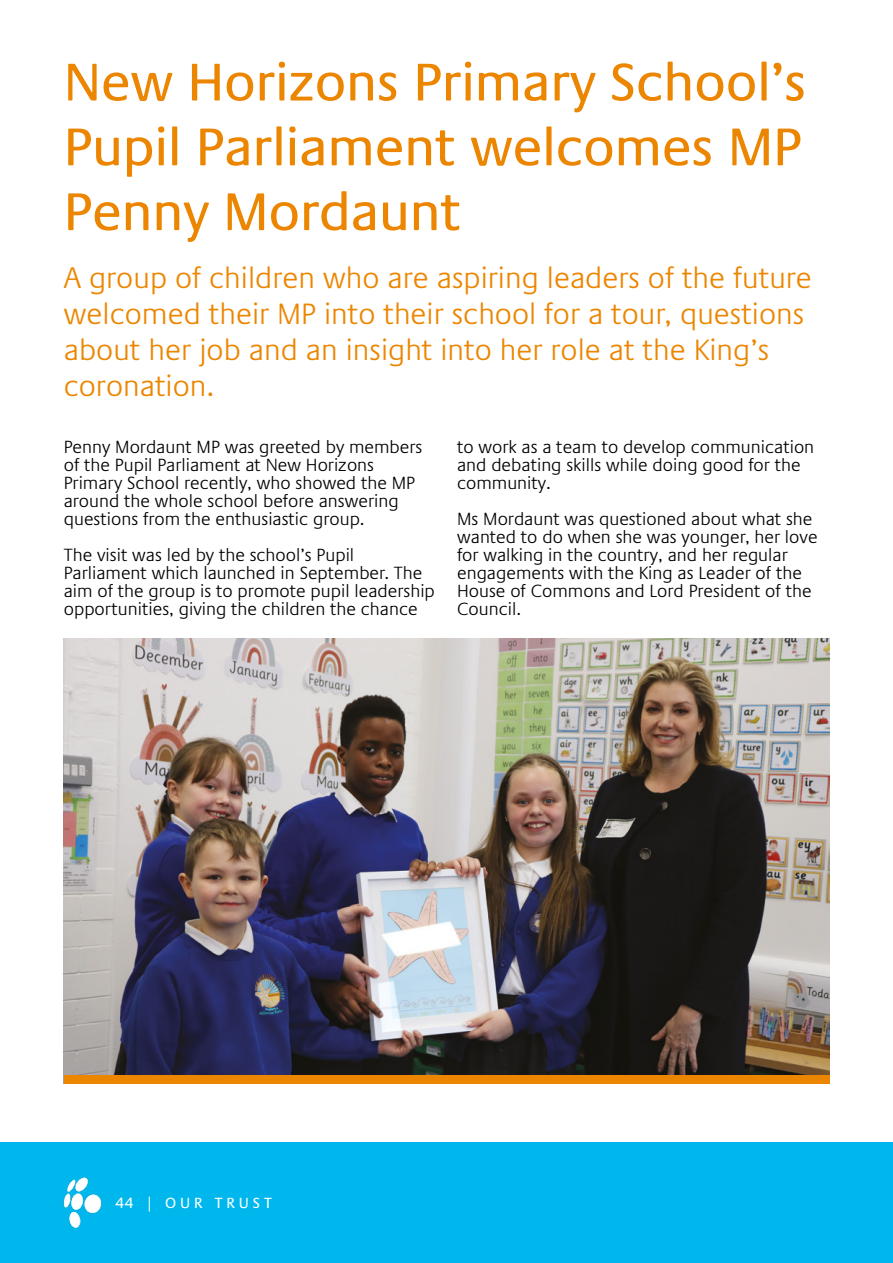
<style>
.page{position:relative;width:893px;height:1263px;background:#fff}
.page>*{position:absolute;margin:0;border:0;box-sizing:border-box;transform-origin:0 0}
.t1{font:54px/64.8px "Praxis LT Pro";color:#ec8600;text-align:justify}
.t2{font:300 30px/36px "Praxis LT Pro";color:#ec8600}
.t3{font:300 18px/18px "Praxis LT Pro";color:#000}
.t4{font:15px "Praxis LT Pro";color:#fff}
</style>
<div class="page">
<div style="left:0;top:1143px;width:893px;height:120px;background:#00b7ed"></div>
<img style="left:63px;top:1177px;width:39px;height:52px">
<img style="left:64px;top:638px;width:765px;height:437px">
<div style="left:64px;top:1075px;width:765px;height:8px;background:#ec8600"></div>
<h1 class="t1" style="left:64px;top:50px;width:744px">New Horizons Primary School’s Pupil Parliament welcomes MP Penny Mordaunt</h1>
<h2 class="t2" style="left:64px;top:260px;width:750px">A group of children who are aspiring leaders of the future welcomed their MP into their school for a tour, questions about her job and an insight into her role at the King’s coronation.</h2>
<p class="t3" style="left:64px;top:438px;width:360px">Penny Mordaunt MP was greeted by members of the Pupil Parliament at New Horizons Primary School recently, who showed the MP around the whole school before answering questions from the enthusiastic group.</p>
<p class="t3" style="left:64px;top:546px;width:373px">The visit was led by the school’s Pupil Parliament which launched in September. The aim of the group is to promote pupil leadership opportunities, giving the children the chance</p>
<p class="t3" style="left:457px;top:438px;width:359px">to work as a team to develop communication and debating skills while doing good for the community.</p>
<p class="t3" style="left:457px;top:510px;width:362px">Ms Mordaunt was questioned about what she wanted to do when she was younger, her love for walking in the country, and her regular engagements with the King as Leader of the House of Commons and Lord President of the Council.</p>
<p class="t4" style="left:115px;top:1194px;width:158px">44 | O U R T R U S T</p>
</div>
